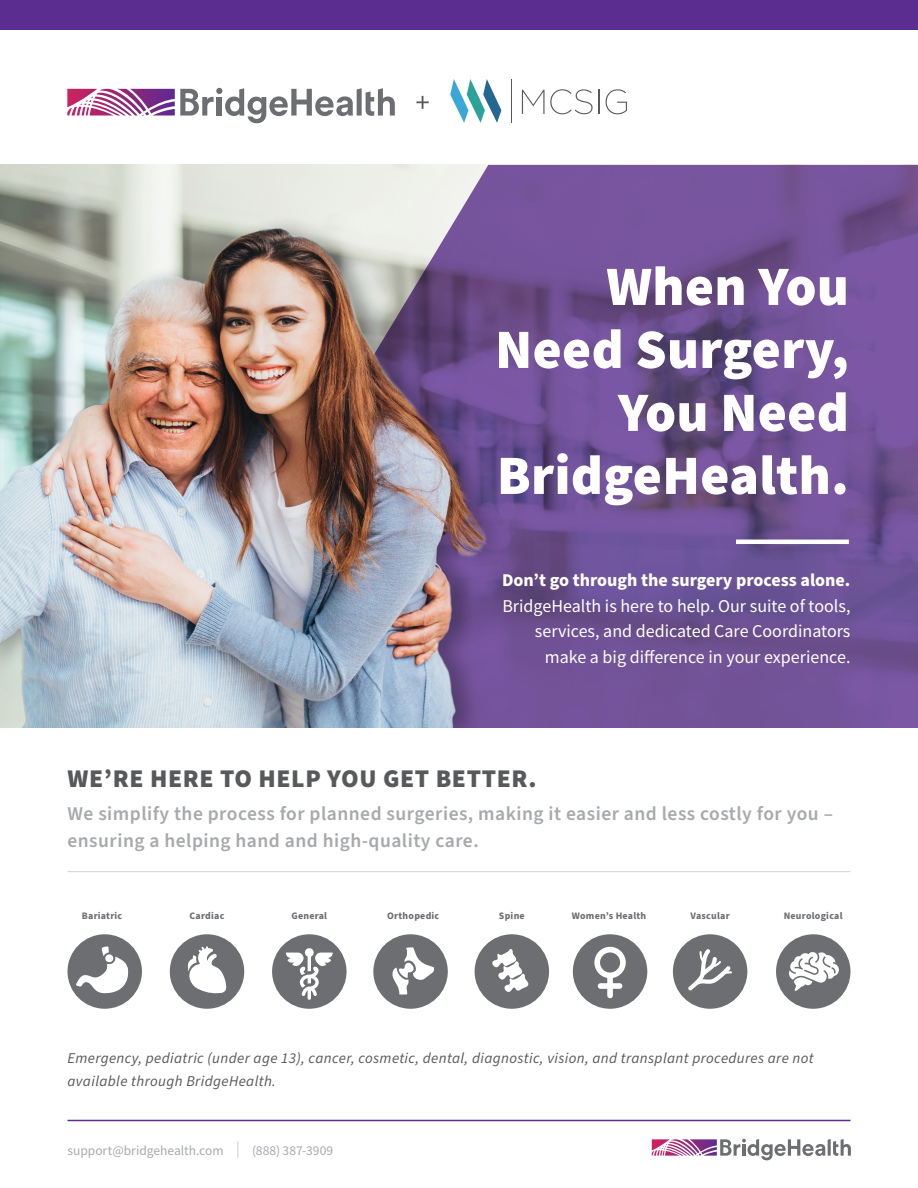
<style>
.page{position:relative;width:918px;height:1188px;background:#fff}
.page>*{position:absolute;margin:0;border:0;box-sizing:border-box;transform-origin:0 0}
.t1{font:900 55.5px/63px "Source Sans Pro";letter-spacing:.005em;color:#fff;text-align:right}
.t2{font:900 25.5px "Source Sans Pro";letter-spacing:.025em;color:#58595b}
.t3{font:600 19.5px/27px "Source Sans Pro";letter-spacing:.025em;color:#a7a9ac}
.t4{font:18px/25.5px "Source Sans Pro";color:#fff;text-align:right}
.t5{font:700 18px "Source Sans Pro";color:#fff}
.t6{font:italic 15px/22.5px "Source Sans Pro";letter-spacing:.025em;color:#58595b}
.t7{font:13.5px "Source Sans Pro";color:#a7a9ac}
.t8{font:700 9.9px "Source Sans Pro";letter-spacing:.025em;color:#6d6e71}
</style>
<div class="page">
<svg style="left:237px;top:1141px;width:1px;height:17px"></svg>
<div style="left:0;top:0;width:918px;height:29px;background:#5c2d91"></div>
<hr style="left:68px;top:1120px;width:782px;height:1px;background:#5c2d91">
<svg style="left:652px;top:1139px;width:198px;height:21px"></svg>
<svg style="left:67px;top:88px;width:328px;height:35px"></svg>
<svg style="left:522px;top:89px;width:71px;height:25px"></svg>
<hr style="left:598px;top:90px;width:2px;height:24px;background:#58595b">
<svg style="left:606px;top:89px;width:21px;height:25px"></svg>
<svg style="left:450px;top:79px;width:51px;height:44px"></svg>
<hr style="left:511px;top:79px;width:1px;height:44px;background:#58595b">
<svg style="left:416px;top:96px;width:13px;height:13px"></svg>
<svg style="left:148px;top:165px;width:770px;height:563px;background:#795d9b"></svg>
<img style="left:0;top:212px;width:603px;height:516px">
<hr style="left:736px;top:540px;width:113px;height:4px;background:#fff">
<hr style="left:68px;top:871px;width:782px;height:1px;background:#d1d3d4">
<svg style="left:573px;top:934px;width:74px;height:75px"></svg>
<svg style="left:475px;top:934px;width:74px;height:75px"></svg>
<svg style="left:373px;top:934px;width:75px;height:75px"></svg>
<svg style="left:68px;top:934px;width:74px;height:75px"></svg>
<svg style="left:272px;top:934px;width:75px;height:75px"></svg>
<svg style="left:170px;top:934px;width:74px;height:75px"></svg>
<svg style="left:673px;top:934px;width:74px;height:75px"></svg>
<svg style="left:776px;top:934px;width:74px;height:75px"></svg>
<h1 class="t1" style="left:495px;top:256px;width:355px">When You<br>Need Surgery,<br>You Need<br>BridgeHealth.</h1>
<p class="t5" style="left:502px;top:568px;width:350px">Don’t go through the surgery process alone.</p>
<p class="t4" style="left:502px;top:593px;width:350px">BridgeHealth is here to help. Our suite of tools, services, and dedicated Care Coordinators make a big difference in your experience.</p>
<h2 class="t2" style="left:68px;top:761px;width:471px">WE’RE HERE TO HELP YOU GET BETTER.</h2>
<h3 class="t3" style="left:68px;top:801px;width:767px">We simplify the process for planned surgeries, making it easier and less costly for you – ensuring a helping hand and high-quality care.</h3>
<p class="t8" style="left:82px;top:909px;width:42px">Bariatric</p>
<p class="t8" style="left:190px;top:909px;width:36px">Cardiac</p>
<p class="t8" style="left:291px;top:909px;width:37px">General</p>
<p class="t8" style="left:387px;top:909px;width:54px">Orthopedic</p>
<p class="t8" style="left:499px;top:909px;width:27px">Spine</p>
<p class="t8" style="left:572px;top:909px;width:76px">Women’s Health</p>
<p class="t8" style="left:690px;top:909px;width:41px">Vascular</p>
<p class="t8" style="left:784px;top:909px;width:60px">Neurological</p>
<p class="t6" style="left:68px;top:1047px;width:748px">Emergency, pediatric (under age 13), cancer, cosmetic, dental, diagnostic, vision, and transplant procedures are not available through BridgeHealth.</p>
<p class="t7" style="left:68px;top:1141px;width:158px">support@bridgehealth.com</p>
<p class="t7" style="left:252px;top:1141px;width:83px">(888) 387-3909</p>
</div>
